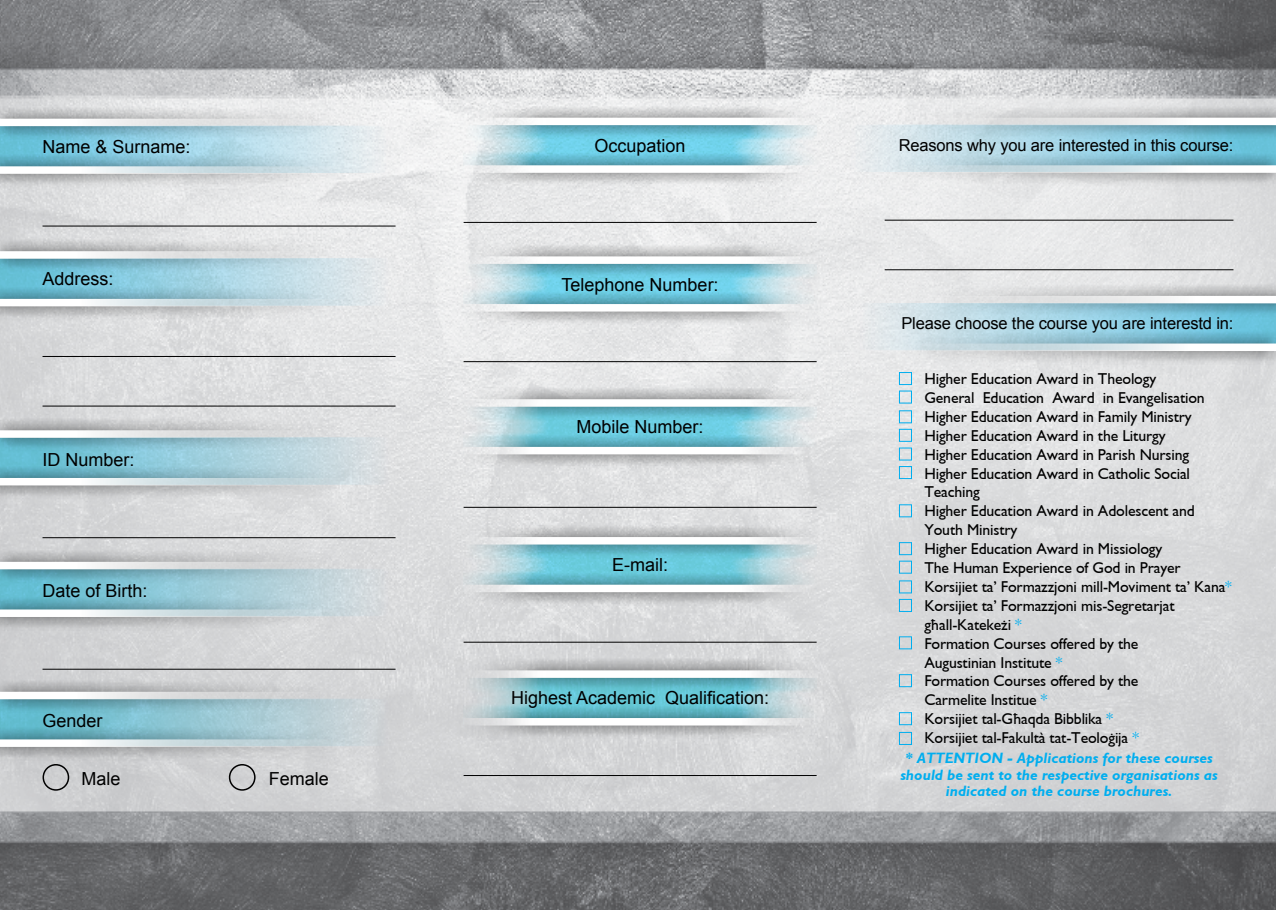
<style>
.page{position:relative;width:1276px;height:910px;background:#fff}
.page>*{position:absolute;margin:0;border:0;box-sizing:border-box;transform-origin:0 0}
.t1{font:18px "Arial";color:#000}
.t2{font:16.5px "Arial";letter-spacing:-.01em;color:#000}
.t3{font:15.75px/18.9px "M Gill Sans";letter-spacing:-.01em;color:#000}
.t4{font:italic 700 15px/16.5px "M Gill Sans";color:#00aeef;text-align:center}
.s1{color:#00aeef}
</style>
<div class="page">
<img style="left:0;top:0;width:1276px;height:910px">
<svg style="left:0;top:126px;width:388px;height:47px;background:#b6dce9"></svg>
<div style="left:0;top:151px;width:348px;height:37px;background:#000;opacity:.75"></div>
<svg style="left:0;top:166px;width:349px;height:8px"></svg>
<div style="left:0;top:104px;width:337px;height:36px;background:#000;opacity:.75"></div>
<svg style="left:0;top:119px;width:330px;height:7px;fill:#e8e8e9"></svg>
<svg style="left:850px;top:125px;width:426px;height:47px;background:#b2dae7"></svg>
<div style="left:874px;top:150px;width:402px;height:37px;background:#000;opacity:.75"></div>
<svg style="left:893px;top:165px;width:383px;height:8px"></svg>
<div style="left:904px;top:103px;width:372px;height:36px;background:#000;opacity:.75"></div>
<svg style="left:914px;top:118px;width:362px;height:7px"></svg>
<svg style="left:859px;top:303px;width:417px;height:47px;background:#afd9e6"></svg>
<div style="left:882px;top:329px;width:394px;height:36px;background:#000;opacity:.75"></div>
<svg style="left:901px;top:343px;width:375px;height:8px"></svg>
<div style="left:911px;top:281px;width:365px;height:36px;background:#000;opacity:.75"></div>
<svg style="left:921px;top:296px;width:355px;height:7px;fill:#e8e9e9"></svg>
<svg style="left:463px;top:139px;width:353px;height:11px;background:#98daec"></svg>
<div style="left:444px;top:150px;width:381px;height:37px;background:#000;opacity:.75"></div>
<svg style="left:463px;top:165px;width:353px;height:8px"></svg>
<div style="left:453px;top:103px;width:381px;height:36px;background:#000;opacity:.75"></div>
<svg style="left:463px;top:118px;width:353px;height:7px"></svg>
<svg style="left:463px;top:278px;width:353px;height:11px;background:#96d9ea"></svg>
<div style="left:444px;top:289px;width:381px;height:36px;background:#000;opacity:.75"></div>
<svg style="left:463px;top:304px;width:353px;height:8px"></svg>
<div style="left:453px;top:241px;width:381px;height:37px;background:#000;opacity:.75"></div>
<svg style="left:463px;top:256px;width:353px;height:8px"></svg>
<svg style="left:463px;top:420px;width:353px;height:12px;background:#92d4e3"></svg>
<div style="left:444px;top:432px;width:381px;height:36px;background:#000;opacity:.75"></div>
<svg style="left:463px;top:447px;width:353px;height:7px"></svg>
<div style="left:453px;top:384px;width:381px;height:36px;background:#000;opacity:.75"></div>
<svg style="left:463px;top:399px;width:353px;height:8px"></svg>
<svg style="left:463px;top:558px;width:353px;height:12px;background:#8ed1de"></svg>
<div style="left:444px;top:570px;width:381px;height:36px;background:#000;opacity:.75"></div>
<svg style="left:463px;top:585px;width:353px;height:7px"></svg>
<div style="left:453px;top:522px;width:381px;height:36px;background:#000;opacity:.75"></div>
<svg style="left:463px;top:537px;width:353px;height:7px"></svg>
<svg style="left:463px;top:692px;width:353px;height:11px;background:#8bced9"></svg>
<div style="left:444px;top:703px;width:381px;height:36px;background:#000;opacity:.75"></div>
<svg style="left:463px;top:718px;width:353px;height:7px"></svg>
<div style="left:453px;top:655px;width:381px;height:37px;background:#000;opacity:.75"></div>
<svg style="left:463px;top:670px;width:353px;height:8px"></svg>
<svg style="left:0;top:438px;width:388px;height:46px;background:#abd2dd"></svg>
<div style="left:0;top:463px;width:348px;height:36px;background:#000;opacity:.75"></div>
<svg style="left:0;top:478px;width:349px;height:7px"></svg>
<div style="left:0;top:415px;width:337px;height:37px;background:#000;opacity:.75"></div>
<svg style="left:0;top:430px;width:330px;height:8px;fill:#dedfe0"></svg>
<svg style="left:0;top:569px;width:388px;height:47px;background:#a7cfd9"></svg>
<div style="left:0;top:595px;width:348px;height:36px;background:#000;opacity:.75"></div>
<svg style="left:0;top:609px;width:349px;height:8px"></svg>
<div style="left:0;top:547px;width:337px;height:36px;background:#000;opacity:.75"></div>
<svg style="left:0;top:562px;width:330px;height:7px"></svg>
<svg style="left:0;top:699px;width:388px;height:47px;background:#a4cbd5"></svg>
<div style="left:0;top:724px;width:348px;height:37px;background:#000;opacity:.75"></div>
<svg style="left:0;top:739px;width:349px;height:8px"></svg>
<div style="left:0;top:677px;width:337px;height:36px;background:#000;opacity:.75"></div>
<svg style="left:0;top:692px;width:330px;height:7px"></svg>
<svg style="left:0;top:259px;width:388px;height:46px;background:#b0d8e4"></svg>
<div style="left:0;top:284px;width:348px;height:36px;background:#000;opacity:.75"></div>
<svg style="left:0;top:299px;width:349px;height:7px"></svg>
<div style="left:0;top:236px;width:337px;height:36px;background:#000;opacity:.75"></div>
<svg style="left:0;top:251px;width:330px;height:8px;fill:#e3e3e4"></svg>
<hr style="left:43px;top:226px;width:352px;height:1px;background:#000">
<hr style="left:43px;top:537px;width:352px;height:1px;background:#000">
<hr style="left:43px;top:669px;width:352px;height:1px;background:#000">
<hr style="left:463px;top:642px;width:353px;height:1px;background:#000">
<hr style="left:463px;top:775px;width:353px;height:1px;background:#000">
<hr style="left:43px;top:356px;width:352px;height:1px;background:#000">
<hr style="left:463px;top:222px;width:353px;height:1px;background:#000">
<hr style="left:463px;top:361px;width:353px;height:1px;background:#000">
<hr style="left:463px;top:507px;width:353px;height:1px;background:#000">
<hr style="left:43px;top:406px;width:352px;height:1px;background:#000">
<hr style="left:884px;top:220px;width:349px;height:1px;background:#000">
<hr style="left:884px;top:269px;width:349px;height:1px;background:#000">
<div style="left:43px;top:764px;width:26px;height:27px;border:2px solid #000;border-radius:50%"></div>
<div style="left:229px;top:764px;width:27px;height:27px;border:2px solid #000;border-radius:50%"></div>
<div style="left:899px;top:372px;width:12px;height:13px;border:1px solid #00aeef"></div>
<div style="left:899px;top:542px;width:12px;height:13px;border:1px solid #00aeef"></div>
<div style="left:899px;top:674px;width:12px;height:13px;border:1px solid #00aeef"></div>
<div style="left:899px;top:732px;width:12px;height:13px;border:1px solid #00aeef"></div>
<div style="left:899px;top:712px;width:12px;height:13px;border:1px solid #00aeef"></div>
<div style="left:899px;top:466px;width:12px;height:13px;border:1px solid #00aeef"></div>
<div style="left:899px;top:429px;width:12px;height:12px;border:1px solid #00aeef"></div>
<div style="left:899px;top:599px;width:12px;height:13px;border:1px solid #00aeef"></div>
<p class="t1" style="left:594px;top:134px;width:93px">Occupation</p>
<p class="t1" style="left:43px;top:135px;width:150px">Name &amp; Surname:</p>
<p class="t2" style="left:898px;top:134px;width:336px">Reasons why you are interested in this course:</p>
<p class="t1" style="left:43px;top:267px;width:73px">Address:</p>
<p class="t1" style="left:43px;top:448px;width:94px">ID Number:</p>
<p class="t1" style="left:43px;top:579px;width:107px">Date of Birth:</p>
<p class="t1" style="left:43px;top:709px;width:62px">Gender</p>
<p class="t1" style="left:82px;top:767px;width:41px">Male</p>
<p class="t1" style="left:269px;top:767px;width:62px">Female</p>
<p class="t1" style="left:561px;top:272px;width:159px">Telephone Number:</p>
<p class="t1" style="left:576px;top:415px;width:129px">Mobile Number:</p>
<p class="t1" style="left:612px;top:553px;width:57px">E-mail:</p>
<p class="t1" style="left:511px;top:686px;width:260px">Highest Academic Qualification:</p>
<p class="t2" style="left:901px;top:312px;width:333px">Please choose the course you are interestd in:</p>
<p class="t3" style="left:924px;top:369px;width:233px">Higher Education Award in Theology</p>
<p class="t3" style="left:924px;top:388px;width:282px">General Education Award in Evangelisation</p>
<p class="t3" style="left:924px;top:407px;width:269px">Higher Education Award in Family Ministry</p>
<p class="t3" style="left:924px;top:426px;width:243px">Higher Education Award in the Liturgy</p>
<p class="t3" style="left:924px;top:445px;width:266px">Higher Education Award in Parish Nursing</p>
<p class="t3" style="left:924px;top:464px;width:267px">Higher Education Award in Catholic Social<br>Teaching</p>
<p class="t3" style="left:924px;top:501px;width:272px">Higher Education Award in Adolescent and<br>Youth Ministry</p>
<p class="t3" style="left:924px;top:539px;width:239px">Higher Education Award in Missiology</p>
<p class="t3" style="left:924px;top:558px;width:258px">The Human Experience of God in Prayer</p>
<p class="t3" style="left:924px;top:577px;width:309px">Korsijiet ta’ Formazzjoni mill-Moviment ta’ Kana<span class="s1">*</span></p>
<p class="t3" style="left:924px;top:596px;width:252px">Korsijiet ta’ Formazzjoni mis-Segretarjat</p>
<p class="t3" style="left:924px;top:615px;width:99px">g˙all-KatekeΩi <span class="s1">*</span></p>
<p class="t3" style="left:924px;top:634px;width:216px">Formation Courses offered by the</p>
<p class="t3" style="left:924px;top:653px;width:139px">Augustinian Institute <span class="s1">*</span></p>
<p class="t3" style="left:924px;top:672px;width:216px">Formation Courses offered by the<br>Carmelite Institue <span class="s1">*</span></p>
<p class="t3" style="left:924px;top:709px;width:190px">Korsijiet tal-G˙aqda Bibblika <span class="s1">*</span></p>
<p class="t3" style="left:924px;top:728px;width:216px">Korsijiet tal-Fakultà tat-Teolo©ija <span class="s1">*</span></p>
<p class="t4" style="left:900px;top:750px;width:319px">* ATTENTION - Applications for these courses should be sent to the respective organisations as indicated on the course brochures.</p>
</div>
